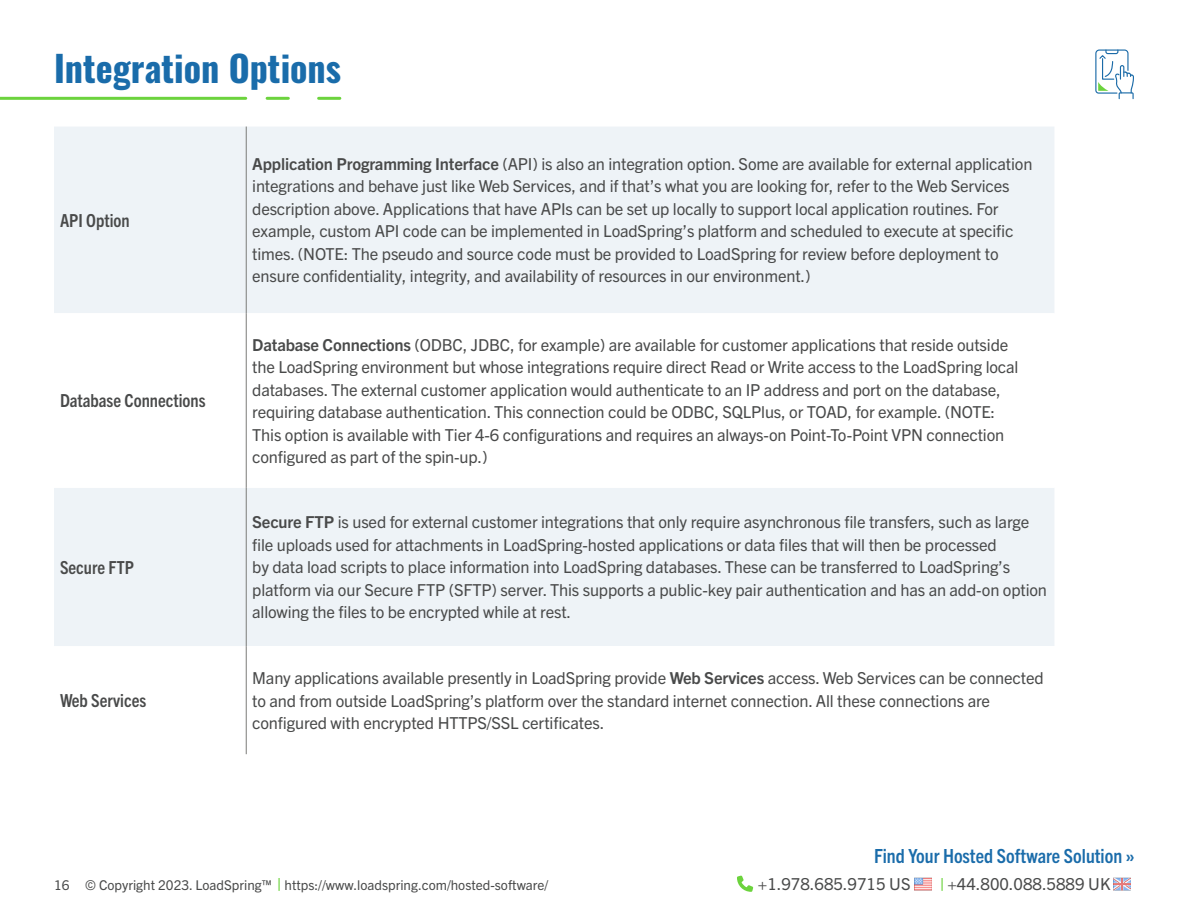
<style>
.page{position:relative;width:1188px;height:918px;background:#fff}
.page>*{position:absolute;margin:0;border:0;box-sizing:border-box;transform-origin:0 0}
.t1{font:700 36px "Oswald";color:#1a6caa}
.t2{font:700 condensed 19.5px "Trade Gothic Next LT Pro";color:#1a6caa}
.t3{font:700 condensed 18px "Trade Gothic Next LT Pro";color:#494a4a}
.t4{font:16.5px/22.5px "Trade Gothic Next LT Pro";letter-spacing:-.01em;color:#494a4a}
.t5{font:13.5px "Trade Gothic Next LT Pro";color:#494a4a}
.s1{font-weight:700}
.s2{font-family:"Trade Gothic Next LT Pro Hv Cm";font-size:16.5px;color:#6cd33d}
.s3{font-family:"Trade Gothic Next LT Pro Hv Cm";color:#6cd33d}
</style>
<div class="page">
<svg style="left:737px;top:876px;width:16px;height:16px"></svg>
<img style="left:914px;top:877px;width:18px;height:14px">
<img style="left:1114px;top:877px;width:17px;height:14px">
<svg style="left:267px;top:97px;width:73px;height:3px"></svg>
<hr style="left:0;top:97px;width:246px;height:3px;background:#6cd33d">
<div style="left:54px;top:127px;width:1000px;height:186px;background:#eef3f7"></div>
<svg style="left:54px;top:313px;width:1000px;height:441px"></svg>
<div style="left:246px;top:646px;width:808px;height:108px;background:#fff"></div>
<hr style="left:246px;top:127px;width:1px;height:186px;background:#7b7b79">
<hr style="left:246px;top:313px;width:1px;height:175px;background:#7b7b79">
<hr style="left:246px;top:488px;width:1px;height:158px;background:#7b7b79">
<hr style="left:246px;top:646px;width:1px;height:108px;background:#7b7b79">
<svg style="left:1095px;top:50px;width:39px;height:49px"></svg>
<p class="t1" style="left:54px;top:36px;width:289px">Integration Options</p>
<p class="t3" style="left:60px;top:208px;width:71px">API Option</p>
<p class="t3" style="left:60px;top:389px;width:147px">Database Connections</p>
<p class="t3" style="left:60px;top:555px;width:75px">Secure FTP</p>
<p class="t3" style="left:60px;top:688px;width:88px">Web Services</p>
<p class="t4" style="left:252px;top:152px;width:782px"><span class="s1">Application Programming Interface</span> (API) is also an integration option. Some are available for external application integrations and behave just like Web Services, and if that’s what you are looking for, refer to the Web Services description above. Applications that have APIs can be set up locally to support local application routines. For example, custom API code can be implemented in LoadSpring’s platform and scheduled to execute at specific times. (NOTE: The pseudo and source code must be provided to LoadSpring for review before deployment to ensure confidentiality, integrity, and availability of resources in our environment.)</p>
<p class="t4" style="left:252px;top:332px;width:768px"><span class="s1">Database Connections</span> (ODBC, JDBC, for example) are available for customer applications that reside outside the LoadSpring environment but whose integrations require direct Read or Write access to the LoadSpring local databases. The external customer application would authenticate to an IP address and port on the database, requiring database authentication. This connection could be ODBC, SQLPlus, or TOAD, for example. (NOTE:<br>This option is available with Tier 4-6 configurations and requires an always-on Point-To-Point VPN connection configured as part of the spin-up.)</p>
<p class="t4" style="left:252px;top:510px;width:796px"><span class="s1">Secure FTP</span> is used for external customer integrations that only require asynchronous file transfers, such as large file uploads used for attachments in LoadSpring-hosted applications or data files that will then be processed<br>by data load scripts to place information into LoadSpring databases. These can be transferred to LoadSpring’s platform via our Secure FTP (SFTP) server. This supports a public-key pair authentication and has an add-on option allowing the files to be encrypted while at rest.</p>
<p class="t4" style="left:252px;top:666px;width:793px">Many applications available presently in LoadSpring provide <span class="s1">Web Services</span> access. Web Services can be connected to and from outside LoadSpring’s platform over the standard internet connection. All these connections are configured with encrypted HTTPS/SSL certificates.</p>
<p class="t2" style="left:874px;top:843px;width:262px">Find Your Hosted Software Solution »</p>
<p class="t5" style="left:54px;top:876px;width:496px">16 © Copyright 2023. LoadSpring™ <span class="s2">|</span> https://www.loadspring.com/hosted-software/</p>
<p class="t4" style="left:758px;top:872px;width:154px">+1.978.685.9715 US</p>
<p class="t4" style="left:941px;top:872px;width:171px"><span class="s3">|</span> +44.800.088.5889 UK</p>
</div>
